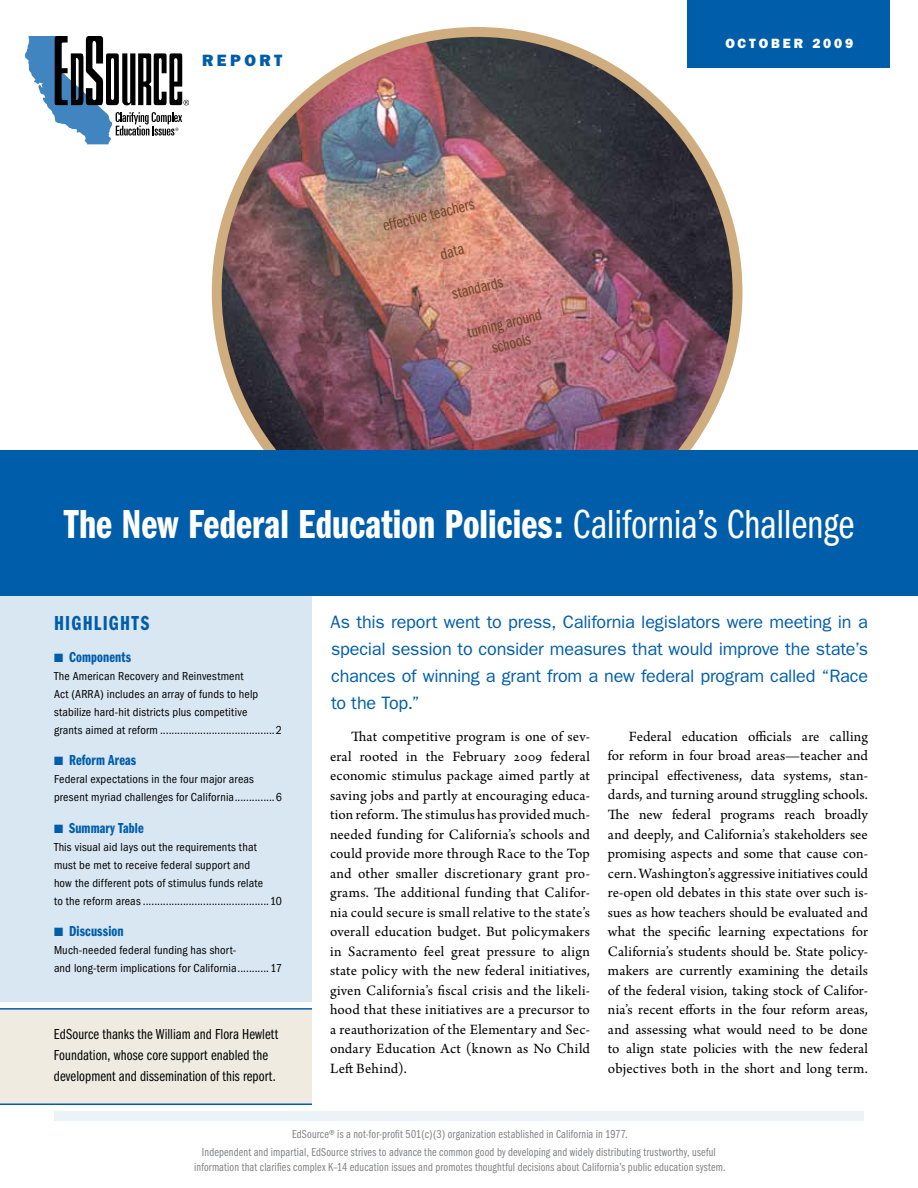
<style>
.page{position:relative;width:918px;height:1188px;background:#fff}
.page>*{position:absolute;margin:0;border:0;box-sizing:border-box;transform-origin:0 0}
.t1{font:42px "Franklin Gothic Demi Cmpr";color:#fff}
.t2{font:21px "Franklin Gothic Demi Cmpr";letter-spacing:.06em;color:#005daa}
.t3{font:18px/27px "Franklin Gothic";letter-spacing:-.01em;color:#005daa;text-align:justify}
.t4{font:16.5px/21px "Franklin Gothic Book Cmpr";color:#6f4524;text-align:center}
.t5{font:800 16.5px "Franklin Gothic";letter-spacing:.21em;color:#005daa}
.t6{font:15px/19.5px "Arno Pro";letter-spacing:.01em;color:#000;text-align:justify}
.t7{font:15px/21px "Franklin Gothic Book Cmpr";letter-spacing:.005em;color:#000}
.t8{font:15px "Franklin Gothic Demi Cmpr";letter-spacing:.01em;color:#005daa}
.t9{font:800 13.5px "Franklin Gothic";letter-spacing:.21em;color:#fff}
.t10{font:condensed 12px/18px "Franklin Gothic";letter-spacing:.015em;color:#000}
.t11{font:12px/18px "Franklin Gothic Book Cmpr";letter-spacing:.015em;color:#808285;text-align:center}
.s1{font-family:"Franklin Gothic Book Cmpr"}
</style>
<div class="page">
<img style="left:221px;top:32px;width:512px;height:418px">
<div style="left:688px;top:0;width:202px;height:68px;background:#005daa"></div>
<div style="left:0;top:576px;width:312px;height:426px;background:#d9e7f2"></div>
<div style="left:54px;top:1111px;width:810px;height:9px;background:#ebf2f8"></div>
<svg style="left:25px;top:36px;width:164px;height:108px"></svg>
<div style="left:0;top:450px;width:918px;height:146px;background:#005daa"></div>
<div style="left:0;top:1008px;width:312px;height:96px;background:#efebe1"></div>
<hr style="left:0;top:1008px;width:312px;height:2px;background:#005daa">
<hr style="left:0;top:1104px;width:312px;height:1px;background:#005daa">
<p class="t5" style="left:202px;top:51px;width:82px">REPORT</p>
<p class="t4" style="left:381px;top:216px;width:95px;rotate:-14deg">effective teachers</p>
<p class="t4" style="left:438px;top:244px;width:25px;rotate:-14deg">data</p>
<p class="t4" style="left:450px;top:284px;width:53px;rotate:-14deg">standards</p>
<p class="t4" style="left:465px;top:323px;width:78px;rotate:-14deg">turning around schools</p>
<p class="t9" style="left:725px;top:36px;width:129px">OCTOBER 2009</p>
<h1 class="t1" style="left:64px;top:501px;width:792px">The New Federal Education Policies: <span class="s1">California’s Challenge</span></h1>
<h2 class="t2" style="left:54px;top:611px;width:97px">Highlights</h2>
<p class="t8" style="left:54px;top:648px;width:79px">■ Components</p>
<p class="t10" style="left:54px;top:667px;width:229px">The American Recovery and Reinvestment<br>Act (ARRA) includes an array of funds to help stabilize hard-hit districts plus competitive<br>grants aimed at reform ........................................2</p>
<p class="t8" style="left:54px;top:752px;width:84px">■ Reform Areas</p>
<p class="t10" style="left:54px;top:770px;width:229px">Federal expectations in the four major areas present myriad challenges for California..............6</p>
<p class="t8" style="left:54px;top:819px;width:91px">■ Summary Table</p>
<p class="t10" style="left:54px;top:838px;width:229px">This visual aid lays out the requirements that must be met to receive federal support and<br>how the different pots of stimulus funds relate<br>to the reform areas ............................................10</p>
<p class="t8" style="left:54px;top:923px;width:71px">■ Discussion</p>
<p class="t10" style="left:54px;top:941px;width:229px">Much-needed federal funding has short-<br>and long-term implications for California...........17</p>
<p class="t7" style="left:54px;top:1024px;width:226px">EdSource thanks the William and Flora Hewlett<br>Foundation, whose core support enabled the development and dissemination of this report.</p>
<p class="t3" style="left:331px;top:608px;width:539px">As this report went to press, California legislators were meeting in a special session to consider measures that would improve the state’s chances of winning a grant from a new federal program called “Race to the Top.”</p>
<p class="t6" style="left:330px;top:728px;width:262px;text-indent:21px">That competitive program is one of sev&shy;eral rooted in the February 2009 federal economic stimulus package aimed partly at saving jobs and partly at encouraging educa&shy;tion reform. The stimulus has provided much&shy;needed funding for California’s schools and could provide more through Race to the Top and other smaller discretionary grant pro&shy;grams. The additional funding that Califor&shy;nia could secure is small relative to the state’s overall education budget. But policymakers in Sacramento feel great pressure to align state policy with the new federal initiatives, given California’s fiscal crisis and the likeli&shy;hood that these initiatives are a precursor to a reauthorization of the Elementary and Sec&shy;ondary Education Act (known as No Child Left Behind).</p>
<p class="t6" style="left:608px;top:728px;width:262px;text-indent:21px">Federal education officials are calling for reform in four broad areas—teacher and principal effectiveness, data systems, stan&shy;dards, and turning around struggling schools.<br>The new federal programs reach broadly and deeply, and California’s stakeholders see promising aspects and some that cause con&shy;cern. Washington’s aggressive initiatives could re-open old debates in this state over such is&shy;sues as how teachers should be evaluated and what the specific learning expectations for California’s students should be. State policy&shy;makers are currently examining the details of the federal vision, taking stock of Califor&shy;nia’s recent efforts in the four reform areas, and assessing what would need to be done to align state policies with the new federal objectives both in the short and long term.</p>
<p class="t11" style="left:202px;top:1125px;width:515px">EdSource® is a not-for-profit 501(c)(3) organization established in California in 1977.<br>Independent and impartial, EdSource strives to advance the common good by developing and widely distributing trustworthy, useful</p>
<p class="t11" style="left:194px;top:1158px;width:533px">information that clarifies complex K–14 education issues and promotes thoughtful decisions about California’s public education system.</p>
</div>
